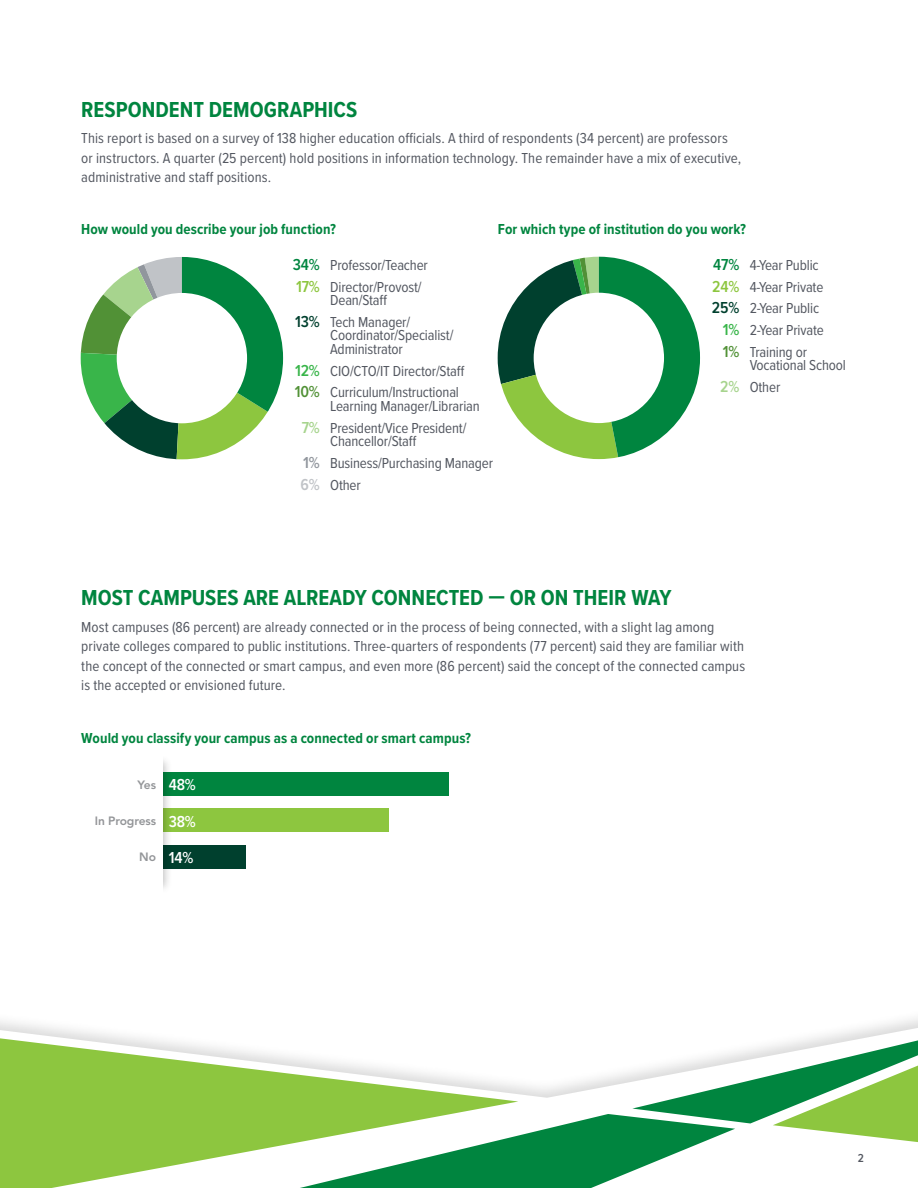
<style>
.page{position:relative;width:918px;height:1188px;background:#fff}
.page>*{position:absolute;margin:0;border:0;box-sizing:border-box;transform-origin:0 0}
.t1{font:700 22.5px "Proxima Nova Cond";color:#00853f}
.t2{font:600 16.5px "Proxima Nova Cond";color:#fff}
.t3{font:15px/21.8px "Proxima Nova Cond";letter-spacing:.005em;color:#545861}
.t4{font:700 15px "Proxima Nova Cond";letter-spacing:.005em;color:#00853f}
.t5{font:800 12px "Avenir";letter-spacing:-.01em;color:#939598}
.t6{font:600 12px "Proxima Nova Cond";color:#545861}
.s1{font-weight:600;font-size:16.5px;color:#00853f}
.s2{font-weight:600;font-size:16.5px;color:#8dc63f}
.s3{font-weight:600;font-size:16.5px;color:#00402e}
.s4{font-weight:600;font-size:16.5px;color:#39b54a}
.s5{font-weight:600;font-size:16.5px;color:#519136}
.s6{font-weight:600;font-size:16.5px;color:#a7d48e}
.s7{font-weight:600;font-size:16.5px;color:#91969d}
.s8{font-weight:600;font-size:16.5px;color:#c0c3c7}
</style>
<div class="page">
<svg style="left:518px;top:1114px;width:180px;height:74px;fill:#00853f"></svg>
<svg style="left:0;top:1099px;width:518px;height:89px;fill:#8dc63f"></svg>
<svg style="left:632px;top:1099px;width:286px;height:45px"></svg>
<div style="left:0;top:843px;width:918px;height:256px;background:#000;opacity:.15"></div>
<div style="left:0;top:827px;width:918px;height:132px;background:#fff"></div>
<svg style="left:80px;top:256px;width:204px;height:204px"></svg>
<svg style="left:497px;top:256px;width:203px;height:204px"></svg>
<div style="left:163px;top:845px;width:83px;height:24px;background:#00402e"></div>
<div style="left:163px;top:809px;width:226px;height:23px;background:#8dc63f"></div>
<div style="left:163px;top:772px;width:286px;height:24px;background:#00853f"></div>
<div style="left:129px;top:754px;width:43px;height:140px;background:#000;opacity:.24"></div>
<div style="left:63px;top:756px;width:100px;height:180px;background:#fff"></div>
<h1 class="t1" style="left:81px;top:93px;width:278px">RESPONDENT DEMOGRAPHICS</h1>
<p class="t3" style="left:81px;top:128px;width:662px;line-height:19.5px">This report is based on a survey of 138 higher education officials. A third of respondents (34 percent) are professors or instructors. A quarter (25 percent) hold positions in information technology. The remainder have a mix of executive, administrative and staff positions.</p>
<p class="t4" style="left:81px;top:217px;width:256px">How would you describe your job function?</p>
<p class="t4" style="left:498px;top:217px;width:250px">For which type of institution do you work?</p>
<p class="t3" style="left:293px;top:253px;width:137px"><span class="s1">34%</span> Professor/Teacher<br><span class="s2">17%</span> Director/Provost/</p>
<p class="t3" style="left:295px;top:289px;width:116px;text-indent:35px">Dean/Staff<br><span class="s3">13%</span> Tech Manager/</p>
<p class="t3" style="left:330px;top:328px;width:125px;line-height:13.5px">Coordinator/Specialist/<br>Administrator</p>
<p class="t3" style="left:295px;top:359px;width:171px"><span class="s4">12%</span> CIO/CTO/IT Director/Staff<br><span class="s5">10%</span> Curriculum/Instructional</p>
<p class="t3" style="left:302px;top:394px;width:180px;text-indent:29px">Learning Manager/Librarian<br><span class="s6">7%</span> President/Vice President/</p>
<p class="t3" style="left:301px;top:430px;width:194px;text-indent:30px">Chancellor/Staff<br><span class="s7">1%</span> Business/Purchasing Manager<br><span class="s8">6%</span> Other</p>
<p class="t3" style="left:713px;top:253px;width:107px"><span class="s1">47%</span> 4-Year Public</p>
<p class="t3" style="left:712px;top:275px;width:113px"><span class="s2">24%</span> 4-Year Private</p>
<p class="t3" style="left:712px;top:297px;width:109px"><span class="s3">25%</span> 2-Year Public</p>
<p class="t3" style="left:723px;top:319px;width:103px"><span class="s4">1%</span> 2-Year Private</p>
<p class="t3" style="left:723px;top:340px;width:86px"><span class="s5">1%</span> Training or</p>
<p class="t3" style="left:720px;top:354px;width:127px;text-indent:29px">Vocational School<br><span class="s6">2%</span> Other</p>
<h1 class="t1" style="left:81px;top:581px;width:592px">MOST CAMPUSES ARE ALREADY CONNECTED — OR ON THEIR WAY</h1>
<p class="t3" style="left:81px;top:616px;width:665px;line-height:19.5px">Most campuses (86 percent) are already connected or in the process of being connected, with a slight lag among private colleges compared to public institutions. Three-quarters of respondents (77 percent) said they are familiar with the concept of the connected or smart campus, and even more (86 percent) said the concept of the connected campus is the accepted or envisioned future.</p>
<p class="t4" style="left:81px;top:727px;width:391px">Would you classify your campus as a connected or smart campus?</p>
<p class="t5" style="left:138px;top:777px;width:20px">Yes</p>
<p class="t5" style="left:95px;top:814px;width:63px">In Progress</p>
<p class="t5" style="left:139px;top:850px;width:18px">No</p>
<p class="t2" style="left:169px;top:772px;width:29px">48%</p>
<p class="t2" style="left:169px;top:809px;width:29px">38%</p>
<p class="t2" style="left:169px;top:846px;width:26px">14%</p>
<p class="t6" style="left:858px;top:1149px;width:8px">2</p>
</div>
